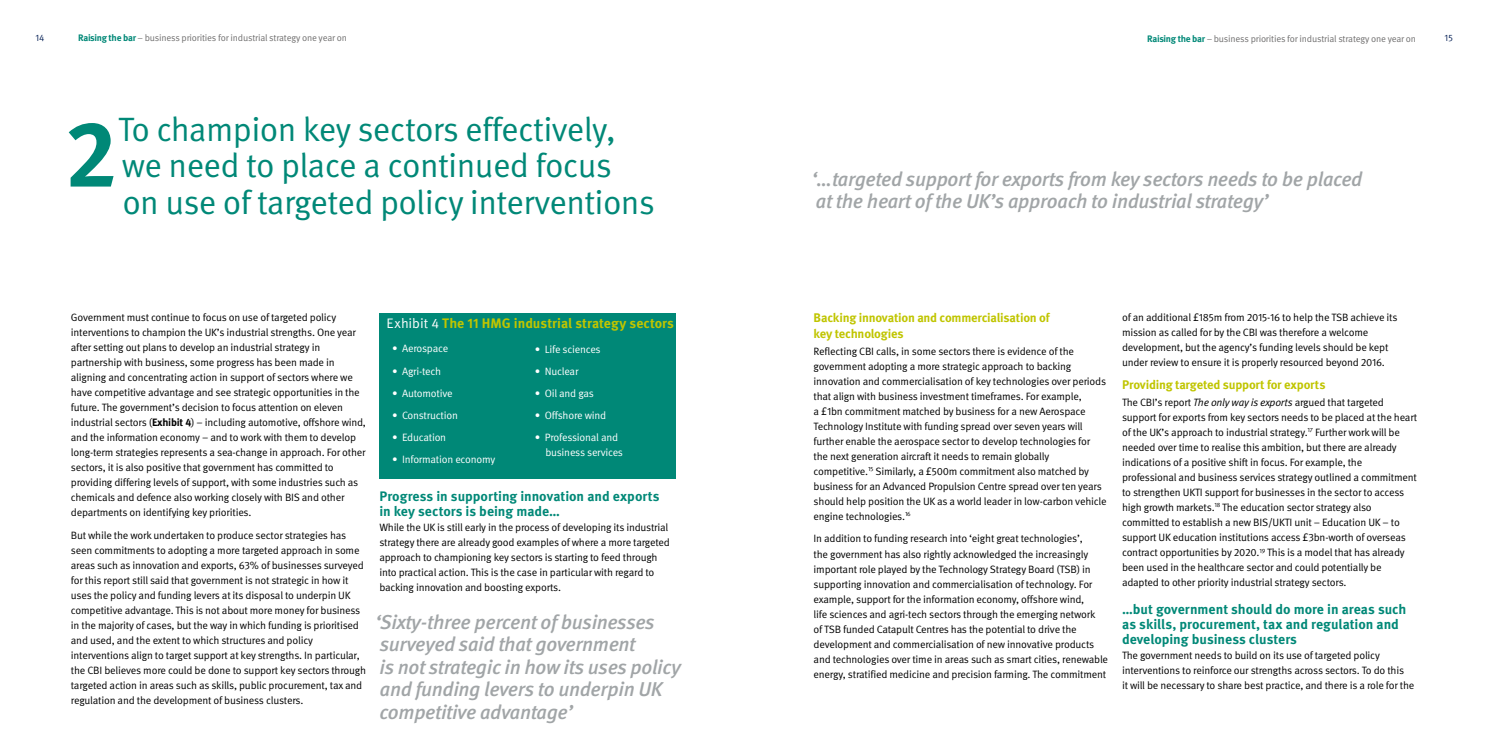
<style>
.page{position:relative;width:1489px;height:745px;background:#fff}
.page>*{position:absolute;margin:0;border:0;box-sizing:border-box;transform-origin:0 0}
.t1{font:700 93.75px "Meta OT";color:#087}
.t2{font:33.75px/36.2px "Meta OT";letter-spacing:-.02em;color:#087}
.t3{font:italic 500 20px/22.5px "Meta OT";letter-spacing:-.02em;color:#a1a5a7}
.t4{font:700 13.75px/15px "Meta OT";letter-spacing:-.005em;color:#087}
.t5{font:700 13.75px "Meta OT";color:#c0c500}
.t6{font:700 12.5px/15.6px "Meta OT";letter-spacing:-.02em;color:#c0c500}
.t7{font:10.62px/15px "Meta OT";letter-spacing:-.02em;color:#000}
.t8{font:10.62px/15px "Meta OT";letter-spacing:-.02em;color:#fff}
.t9{font:9.38px "Meta OT";letter-spacing:-.02em;color:#706f6f}
.t10{font:9.38px "Meta OT";color:#0b2559}
.s1{font-weight:700;color:#087}
.s2{font-weight:700}
.s3{font-weight:400;color:#fff}
.s4{font-style:italic}
</style>
<div class="page">
<div style="left:379px;top:333px;width:296px;height:146px;background:#087"></div>
<div style="left:379px;top:313px;width:296px;height:20px;background:#087"></div>
<p class="t10" style="left:35px;top:32px;width:11px">14</p>
<p class="t9" style="left:78px;top:32px;width:270px"><span class="s1">Raising the bar</span> – business priorities for industrial strategy one year on</p>
<p class="t9" style="left:1147px;top:33px;width:270px"><span class="s1">Raising the bar</span> – business priorities for industrial strategy one year on</p>
<p class="t10" style="left:1444px;top:32px;width:10px">15</p>
<h2 class="t2" style="left:118px;top:112px;width:538px">To champion key sectors effectively, we need to place a continued focus<br>on use of targeted policy interventions</h2>
<h1 class="t1" style="left:64px;top:94px;width:55px">2</h1>
<p class="t7" style="left:71px;top:310px;width:296px">Government must continue to focus on use of targeted policy interventions to champion the UK’s industrial strengths. One year after setting out plans to develop an industrial strategy in partnership with business, some progress has been made in aligning and concentrating action in support of sectors where we have competitive advantage and see strategic opportunities in the future. The government’s decision to focus attention on eleven industrial sectors (<span class="s2">Exhibit 4</span>) – including automotive, offshore wind, and the information economy – and to work with them to develop long-term strategies represents a sea-change in approach. For other sectors, it is also positive that government has committed to providing differing levels of support, with some industries such as chemicals and defence also working closely with BIS and other departments on identifying key priorities.</p>
<p class="t7" style="left:71px;top:527px;width:297px">But while the work undertaken to produce sector strategies has seen commitments to adopting a more targeted approach in some areas such as innovation and exports, 63% of businesses surveyed for this report still said that government is not strategic in how it uses the policy and funding levers at its disposal to underpin UK competitive advantage. This is not about more money for business in the majority of cases, but the way in which funding is prioritised and used, and the extent to which structures and policy interventions align to target support at key strengths. In particular, the CBI believes more could be done to support key sectors through targeted action in areas such as skills, public procurement, tax and regulation and the development of business clusters.</p>
<p class="t5" style="left:386px;top:314px;width:289px"><span class="s3">Exhibit 4</span> The 11 HMG industrial strategy sectors</p>
<p class="t8" style="left:392px;top:341px;width:57px">• Aerospace</p>
<p class="t8" style="left:392px;top:363px;width:50px">• Agri-tech</p>
<p class="t8" style="left:392px;top:385px;width:62px">• Automotive</p>
<p class="t8" style="left:392px;top:407px;width:67px">• Construction</p>
<p class="t8" style="left:392px;top:430px;width:55px">• Education</p>
<p class="t8" style="left:392px;top:452px;width:105px">• Information economy</p>
<p class="t8" style="left:535px;top:341px;width:67px">• Life sciences</p>
<p class="t8" style="left:535px;top:363px;width:45px">• Nuclear</p>
<p class="t8" style="left:535px;top:385px;width:60px">• Oil and gas</p>
<p class="t8" style="left:535px;top:407px;width:73px">• Offshore wind</p>
<p class="t8" style="left:545px;top:430px;width:79px;text-indent:-10px">• Professional and business services</p>
<p class="t4" style="left:379px;top:489px;width:282px">Progress in supporting innovation and exports in key sectors is being made…</p>
<p class="t7" style="left:379px;top:520px;width:292px">While the UK is still early in the process of developing its industrial strategy there are already good examples of where a more targeted approach to championing key sectors is starting to feed through into practical action. This is the case in particular with regard to backing innovation and boosting exports.</p>
<h3 class="t3" style="left:375px;top:610px;width:307px">‘Sixty-three percent of businesses surveyed said that government<br>is not strategic in how its uses policy and funding levers to underpin UK competitive advantage’</h3>
<h3 class="t3" style="left:811px;top:168px;width:552px">‘…targeted support for exports from key sectors needs to be placed at the heart of the UK’s approach to industrial strategy’</h3>
<p class="t6" style="left:813px;top:310px;width:237px">Backing innovation and commercialisation of key technologies</p>
<p class="t7" style="left:813px;top:343px;width:294px">Reflecting CBI calls, in some sectors there is evidence of the government adopting a more strategic approach to backing innovation and commercialisation of key technologies over periods that align with business investment timeframes. For example,<br>a £1bn commitment matched by business for a new Aerospace Technology Institute with funding spread over seven years will further enable the aerospace sector to develop technologies for the next generation aircraft it needs to remain globally competitive.<sup>15</sup> Similarly, a £500m commitment also matched by business for an Advanced Propulsion Centre spread over ten years should help position the UK as a world leader in low-carbon vehicle engine technologies.<sup>16</sup></p>
<p class="t7" style="left:813px;top:531px;width:296px">In addition to funding research into ‘eight great technologies’,<br>the government has also rightly acknowledged the increasingly important role played by the Technology Strategy Board (TSB) in supporting innovation and commercialisation of technology. For example, support for the information economy, offshore wind,<br>life sciences and agri-tech sectors through the emerging network<br>of TSB funded Catapult Centres has the potential to drive the development and commercialisation of new innovative products and technologies over time in areas such as smart cities, renewable energy, stratified medicine and precision farming. The commitment</p>
<p class="t7" style="left:1121px;top:310px;width:277px">of an additional £185m from 2015-16 to help the TSB achieve its mission as called for by the CBI was therefore a welcome development, but the agency’s funding levels should be kept under review to ensure it is properly resourced beyond 2016.</p>
<p class="t6" style="left:1121px;top:377px;width:205px">Providing targeted support for exports</p>
<p class="t7" style="left:1121px;top:395px;width:296px">The CBI’s report <span class="s4">The only way is exports</span> argued that targeted support for exports from key sectors needs to be placed at the heart of the UK’s approach to industrial strategy.<sup>17</sup> Further work will be needed over time to realise this ambition, but there are already indications of a positive shift in focus. For example, the professional and business services strategy outlined a commitment to strengthen UKTI support for businesses in the sector to access high growth markets.<sup>18</sup> The education sector strategy also committed to establish a new BIS/UKTI unit – Education UK – to support UK education institutions access £3bn-worth of overseas contract opportunities by 2020.<sup>19</sup> This is a model that has already been used in the healthcare sector and could potentially be adapted to other priority industrial strategy sectors.</p>
<p class="t4" style="left:1121px;top:601px;width:286px">…but government should do more in areas such as skills, procurement, tax and regulation and developing business clusters</p>
<p class="t7" style="left:1121px;top:647px;width:294px">The government needs to build on its use of targeted policy interventions to reinforce our strengths across sectors. To do this<br>it will be necessary to share best practice, and there is a role for the</p>
</div>
